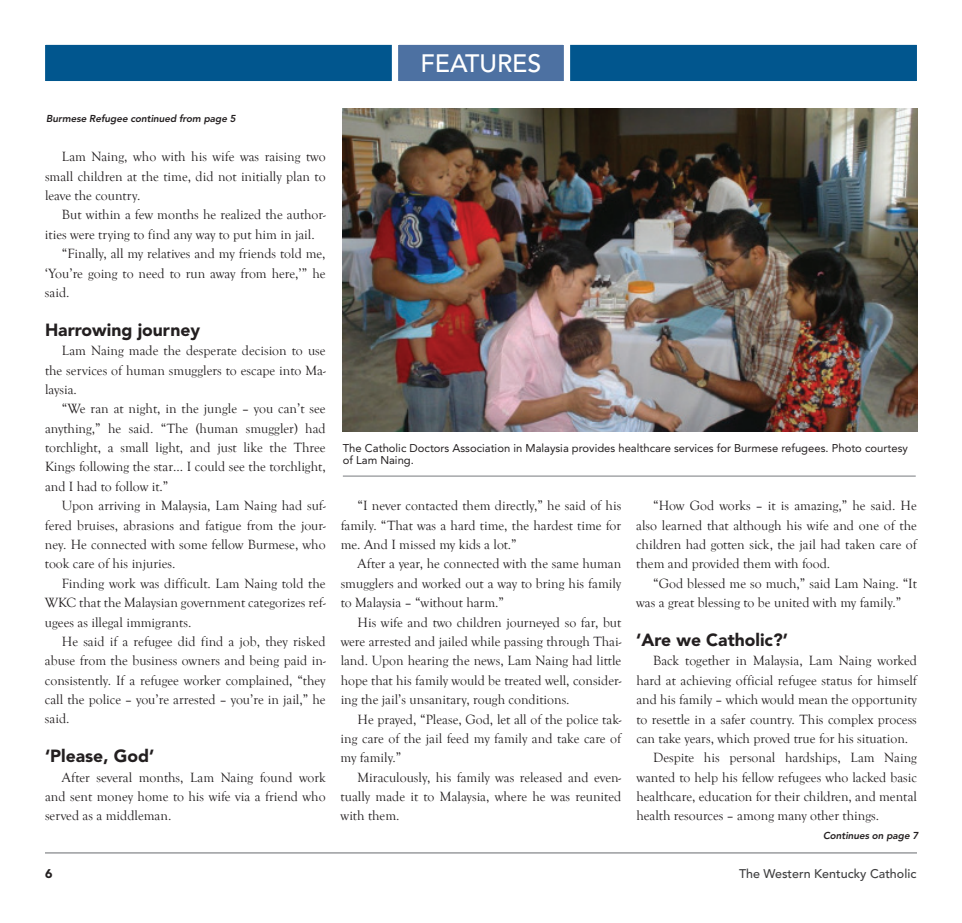
<style>
.page{position:relative;width:962px;height:923px;background:#fff}
.page>*{position:absolute;margin:0;border:0;box-sizing:border-box;transform-origin:0 0}
.t1{font:500 25px "Avenir LT Std";letter-spacing:-.005em;color:#fff}
.t2{font:900 17.5px "Avenir LT Std";color:#231f20}
.t3{font:13.75px/19.4px "Goudy Old Style T";color:#231f20;text-align:justify}
.t4{font:500 12.5px "Avenir LT Std";color:#3e3e3f}
.t5{font:900 12.5px "Avenir LT Std";color:#231f20}
.t6{font:11.25px/12.5px "Avenir LT Std";color:#231f20}
.t7{font:italic 800 10px "Avenir LT Std";letter-spacing:-.01em;color:#231f20}
</style>
<div class="page">
<hr style="left:45px;top:852px;width:872px;height:1px;background:#939598">
<div style="left:45px;top:44px;width:872px;height:37px;background:#01568e"></div>
<svg style="left:389px;top:44px;width:184px;height:37px"></svg>
<img style="left:342px;top:108px;width:576px;height:324px">
<hr style="left:343px;top:475px;width:573px;height:1px;background:#939598">
<h1 class="t1" style="left:421px;top:50px;width:122px">FEATURES</h1>
<p class="t7" style="left:46px;top:115px;width:191px">Burmese Refugee continued from page 5</p>
<p class="t3" style="left:45px;top:147px;width:282px;text-indent:17px">Lam Naing, who with his wife was raising two small children at the time, did not initially plan to leave the country.</p>
<p class="t3" style="left:62px;top:205px;width:265px">But within a few months he realized the author-</p>
<p class="t3" style="left:45px;top:225px;width:271px">ities were trying to find any way to put him in jail.</p>
<p class="t3" style="left:62px;top:244px;width:265px">“Finally, all my relatives and my friends told me,</p>
<p class="t3" style="left:45px;top:263px;width:282px">‘You’re going to need to run away from here,’” he</p>
<p class="t3" style="left:45px;top:283px;width:26px">said.</p>
<p class="t2" style="left:45px;top:322px;width:157px">Harrowing journey</p>
<p class="t3" style="left:45px;top:341px;width:282px;text-indent:17px">Lam Naing made the desperate decision to use the services of human smugglers to escape into Ma&shy;laysia.</p>
<p class="t3" style="left:45px;top:399px;width:282px;text-indent:17px">“We ran at night, in the jungle – you can’t see anything,” he said. “The (human smuggler) had torchlight, a small light, and just like the Three Kings following the star… I could see the torchlight, and I had to follow it.”</p>
<p class="t3" style="left:45px;top:496px;width:282px;text-indent:17px">Upon arriving in Malaysia, Lam Naing had suf&shy;fered bruises, abrasions and fatigue from the jour&shy;ney. He connected with some fellow Burmese, who took care of his injuries.</p>
<p class="t3" style="left:45px;top:573px;width:282px;text-indent:17px">Finding work was difficult. Lam Naing told the WKC that the Malaysian government categorizes ref&shy;ugees as illegal immigrants.</p>
<p class="t3" style="left:45px;top:631px;width:282px;text-indent:17px">He said if a refugee did find a job, they risked abuse from the business owners and being paid in&shy;consistently. If a refugee worker complained, “they call the police – you’re arrested – you’re in jail,” he said.</p>
<p class="t2" style="left:45px;top:748px;width:111px">‘Please, God’</p>
<p class="t3" style="left:45px;top:767px;width:282px;text-indent:17px">After several months, Lam Naing found work and sent money home to his wife via a friend who served as a middleman.</p>
<p class="t6" style="left:343px;top:442px;width:566px">The Catholic Doctors Association in Malaysia provides healthcare services for Burmese refugees. Photo courtesy of Lam Naing.</p>
<p class="t3" style="left:341px;top:496px;width:282px;text-indent:17px">“I never contacted them directly,” he said of his family. “That was a hard time, the hardest time for me. And I missed my kids a lot.”</p>
<p class="t3" style="left:341px;top:554px;width:282px;text-indent:17px">After a year, he connected with the same human smugglers and worked out a way to bring his family to Malaysia – “without harm.”</p>
<p class="t3" style="left:341px;top:612px;width:282px;text-indent:17px">His wife and two children journeyed so far, but were arrested and jailed while passing through Thai&shy;land. Upon hearing the news, Lam Naing had little hope that his family would be treated well, consider&shy;ing the jail’s unsanitary, rough conditions.</p>
<p class="t3" style="left:341px;top:709px;width:282px;text-indent:17px">He prayed, “Please, God, let all of the police tak&shy;ing care of the jail feed my family and take care of my family.”</p>
<p class="t3" style="left:341px;top:767px;width:282px;text-indent:17px">Miraculously, his family was released and even&shy;tually made it to Malaysia, where he was reunited with them.</p>
<p class="t3" style="left:636px;top:496px;width:282px;text-indent:17px">“How God works – it is amazing,” he said. He also learned that although his wife and one of the children had gotten sick, the jail had taken care of them and provided them with food.</p>
<p class="t3" style="left:636px;top:573px;width:282px;text-indent:17px">“God blessed me so much,” said Lam Naing. “It was a great blessing to be united with my family.”</p>
<p class="t2" style="left:636px;top:632px;width:153px">‘Are we Catholic?’</p>
<p class="t3" style="left:653px;top:651px;width:265px">Back together in Malaysia, Lam Naing worked</p>
<p class="t3" style="left:636px;top:670px;width:282px">hard at achieving official refugee status for himself</p>
<p class="t3" style="left:636px;top:690px;width:282px">and his family – which would mean the opportunity</p>
<p class="t3" style="left:636px;top:709px;width:282px">to resettle in a safer country. This complex process</p>
<p class="t3" style="left:636px;top:728px;width:273px">can take years, which proved true for his situation.</p>
<p class="t3" style="left:653px;top:748px;width:265px">Despite his personal hardships, Lam Naing</p>
<p class="t3" style="left:636px;top:767px;width:282px">wanted to help his fellow refugees who lacked basic</p>
<p class="t3" style="left:636px;top:786px;width:282px">healthcare, education for their children, and mental</p>
<p class="t3" style="left:636px;top:806px;width:244px">health resources – among many other things.</p>
<p class="t7" style="left:823px;top:831px;width:97px">Continues on page 7</p>
<p class="t5" style="left:45px;top:868px;width:9px">6</p>
<p class="t4" style="left:739px;top:866px;width:179px">The Western Kentucky Catholic</p>
</div>
